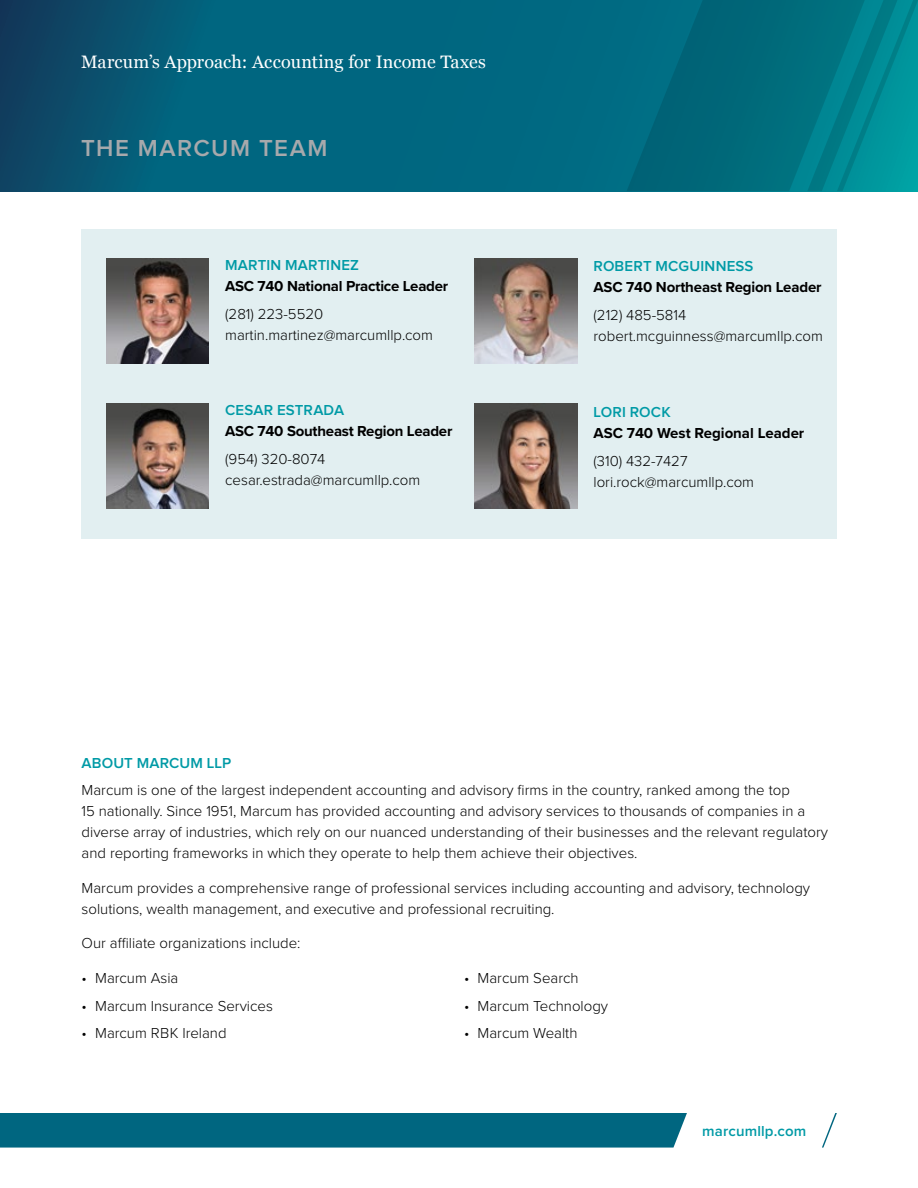
<style>
.page{position:relative;width:918px;height:1188px;background:#fff}
.page>*{position:absolute;margin:0;border:0;box-sizing:border-box;transform-origin:0 0}
.t1{font:600 24px "Proxima Nova";letter-spacing:.065em;color:#a7a9ac}
.t2{font:18px "Georgia";letter-spacing:.005em;color:#fff}
.t3{font:300 15px/21px "Proxima Nova";color:#000}
.t4{font:700 15px "Proxima Nova";letter-spacing:-.015em;color:#000}
.t5{font:600 15px "Proxima Nova";letter-spacing:.01em;color:#009aa6}
</style>
<div class="page">
<svg style="left:0;top:0;width:918px;height:192px;background:#03607a"></svg>
<svg style="left:627px;top:0;width:180px;height:191px;background:#00697b"></svg>
<svg style="left:807px;top:0;width:111px;height:191px;background:#008690"></svg>
<div style="left:0;top:1113px;width:687px;height:35px;background:#006680"></div>
<svg style="left:822px;top:1113px;width:15px;height:35px"></svg>
<div style="left:81px;top:230px;width:756px;height:309px;background:#e2eff1"></div>
<img style="left:475px;top:258px;width:102px;height:105px">
<img style="left:475px;top:404px;width:102px;height:105px">
<img style="left:106px;top:258px;width:103px;height:105px">
<img style="left:106px;top:404px;width:103px;height:105px">
<p class="t2" style="left:81px;top:48px;width:406px">Marcum’s Approach: Accounting for Income Taxes</p>
<h1 class="t1" style="left:81px;top:137px;width:248px">THE MARCUM TEAM</h1>
<p class="t5" style="left:225px;top:258px;width:135px">MARTIN MARTINEZ</p>
<p class="t4" style="left:225px;top:275px;width:225px">ASC 740 National Practice Leader</p>
<p class="t3" style="left:225px;top:302px;width:209px">(281) 223-5520 martin.martinez@marcumllp.com</p>
<p class="t5" style="left:225px;top:404px;width:120px">CESAR ESTRADA</p>
<p class="t4" style="left:225px;top:420px;width:229px">ASC 740 Southeast Region Leader</p>
<p class="t3" style="left:225px;top:448px;width:197px">(954) 320-8074 cesar.estrada@marcumllp.com</p>
<p class="t5" style="left:594px;top:259px;width:161px">ROBERT MCGUINNESS</p>
<p class="t4" style="left:594px;top:276px;width:230px">ASC 740 Northeast Region Leader</p>
<p class="t3" style="left:594px;top:304px;width:231px">(212) 485-5814 robert.mcguinness@marcumllp.com</p>
<p class="t5" style="left:594px;top:405px;width:79px">LORI ROCK</p>
<p class="t4" style="left:594px;top:422px;width:212px">ASC 740 West Regional Leader</p>
<p class="t3" style="left:594px;top:449px;width:162px">(310) 432-7427 lori.rock@marcumllp.com</p>
<p class="t5" style="left:82px;top:756px;width:151px">ABOUT MARCUM LLP</p>
<p class="t3" style="left:82px;top:779px;width:748px">Marcum is one of the largest independent accounting and advisory firms in the country, ranked among the top<br>15 nationally. Since 1951, Marcum has provided accounting and advisory services to thousands of companies in a diverse array of industries, which rely on our nuanced understanding of their businesses and the relevant regulatory and reporting frameworks in which they operate to help them achieve their objectives.</p>
<p class="t3" style="left:82px;top:877px;width:730px">Marcum provides a comprehensive range of professional services including accounting and advisory, technology solutions, wealth management, and executive and professional recruiting.</p>
<p class="t3" style="left:82px;top:932px;width:220px">Our affiliate organizations include:</p>
<p class="t3" style="left:82px;top:967px;width:98px">• Marcum Asia</p>
<p class="t3" style="left:82px;top:994px;width:193px">• Marcum Insurance Services</p>
<p class="t3" style="left:82px;top:1022px;width:146px">• Marcum RBK Ireland</p>
<p class="t3" style="left:464px;top:967px;width:116px">• Marcum Search</p>
<p class="t3" style="left:464px;top:994px;width:145px">• Marcum Technology</p>
<p class="t3" style="left:464px;top:1022px;width:115px">• Marcum Wealth</p>
<p class="t5" style="left:702px;top:1124px;width:106px">marcumllp.com</p>
</div>
